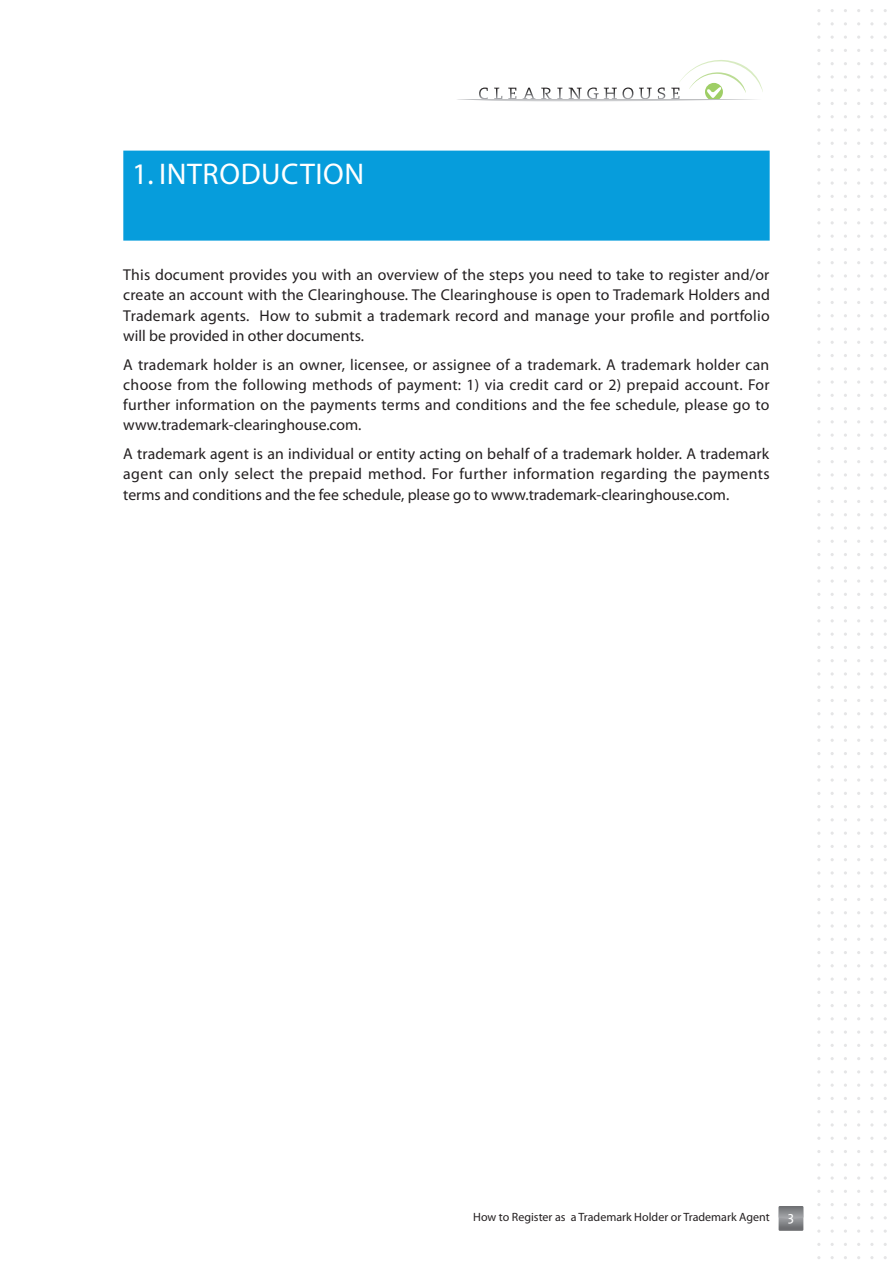
<style>
.page{position:relative;width:893px;height:1263px;background:#fff}
.page>*{position:absolute;margin:0;border:0;box-sizing:border-box;transform-origin:0 0}
.t1{font:30px "Myriad Pro";letter-spacing:.02em;color:#fff}
.t2{font:15.75px/20.2px "Myriad Pro";letter-spacing:.005em;color:#231f20;text-align:justify}
.t3{font:13.5px "The Sans";color:#fff}
.t4{font:12px "Myriad Pro";color:#231f20}
</style>
<div class="page">
<svg style="left:457px;top:60px;width:306px;height:42px"></svg>
<svg style="left:779px;top:1206px;width:24px;height:25px"></svg>
<div style="left:123px;top:151px;width:647px;height:90px;background:#069ddc"></div>
<h1 class="t1" style="left:132px;top:156px;width:234px">1. Introduction</h1>
<p class="t2" style="left:123px;top:264px;width:648px">This document provides you with an overview of the steps you need to take to register and/or create an account with the Clearinghouse. The Clearinghouse is open to Trademark Holders and Trademark agents. How to submit a trademark record and manage your profile and portfolio will be provided in other documents.</p>
<p class="t2" style="left:123px;top:354px;width:648px">A trademark holder is an owner, licensee, or assignee of a trademark. A trademark holder can choose from the following methods of payment: 1) via credit card or 2) prepaid account. For further information on the payments terms and conditions and the fee schedule, please go to www.trademark-clearinghouse.com.</p>
<p class="t2" style="left:123px;top:443px;width:648px">A trademark agent is an individual or entity acting on behalf of a trademark holder. A trademark agent can only select the prepaid method. For further information regarding the payments terms and conditions and the fee schedule, please go to www.trademark-clearinghouse.com.</p>
<p class="t4" style="left:473px;top:1209px;width:298px">How to Register as a Trademark Holder or Trademark Agent</p>
<p class="t3" style="left:788px;top:1205px;width:8px">3</p>
</div>
